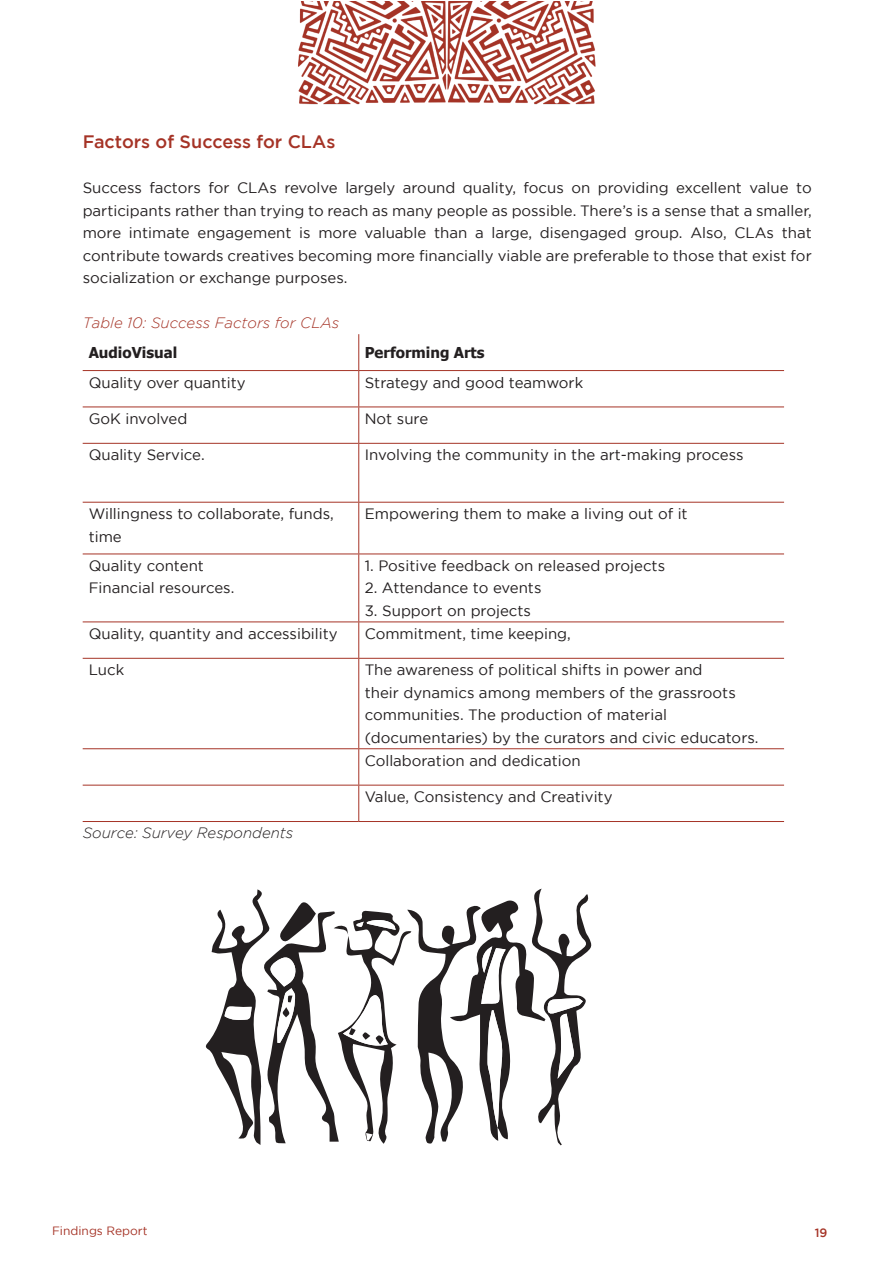
<style>
.page{position:relative;width:893px;height:1263px;background:#fff}
.page>*{position:absolute;margin:0;border:0;box-sizing:border-box;transform-origin:0 0}
.t1{font:500 18px "Gotham";color:#a53326}
.t2{font:15px/22.5px "Gotham";color:#231f20}
.t3{font:italic 300 15px "Gotham";color:#a53326}
.t4{font:700 15px "Tahoma";color:#231f20}
.t5{font:italic 300 15px "Gotham";color:#231f20}
.t6{font:12px "Gotham";color:#a53326}
.t7{font:500 12px "Gotham";color:#a53326}
</style>
<div class="page">
<img style="left:298px;top:1px;width:298px;height:103px">
<hr style="left:358px;top:334px;width:1px;height:36px;background:#a53326">
<hr style="left:358px;top:371px;width:1px;height:36px;background:#a53326">
<hr style="left:358px;top:407px;width:1px;height:36px;background:#a53326">
<hr style="left:358px;top:444px;width:1px;height:58px;background:#a53326">
<hr style="left:358px;top:503px;width:1px;height:51px;background:#a53326">
<hr style="left:358px;top:554px;width:1px;height:67px;background:#a53326">
<hr style="left:358px;top:622px;width:1px;height:36px;background:#a53326">
<hr style="left:358px;top:659px;width:1px;height:89px;background:#a53326">
<hr style="left:358px;top:749px;width:1px;height:36px;background:#a53326">
<hr style="left:358px;top:785px;width:1px;height:36px;background:#a53326">
<hr style="left:83px;top:370px;width:276px;height:1px;background:#a53326">
<hr style="left:359px;top:370px;width:425px;height:1px;background:#a53326">
<hr style="left:83px;top:407px;width:276px;height:1px;background:#a53326">
<hr style="left:359px;top:407px;width:425px;height:1px;background:#a53326">
<hr style="left:83px;top:443px;width:276px;height:1px;background:#a53326">
<hr style="left:359px;top:443px;width:425px;height:1px;background:#a53326">
<hr style="left:83px;top:502px;width:276px;height:1px;background:#a53326">
<hr style="left:359px;top:502px;width:425px;height:1px;background:#a53326">
<hr style="left:83px;top:554px;width:276px;height:1px;background:#a53326">
<hr style="left:359px;top:554px;width:425px;height:1px;background:#a53326">
<hr style="left:83px;top:621px;width:276px;height:1px;background:#a53326">
<hr style="left:359px;top:621px;width:425px;height:1px;background:#a53326">
<hr style="left:83px;top:658px;width:276px;height:1px;background:#a53326">
<hr style="left:359px;top:658px;width:425px;height:1px;background:#a53326">
<hr style="left:83px;top:748px;width:276px;height:1px;background:#a53326">
<hr style="left:359px;top:748px;width:425px;height:1px;background:#a53326">
<hr style="left:83px;top:785px;width:276px;height:1px;background:#a53326">
<hr style="left:359px;top:785px;width:425px;height:1px;background:#a53326">
<hr style="left:83px;top:821px;width:276px;height:1px;background:#a53326">
<hr style="left:359px;top:821px;width:425px;height:1px;background:#a53326">
<svg style="left:205px;top:889px;width:387px;height:256px"></svg>
<p class="t1" style="left:83px;top:132px;width:254px">Factors of Success for CLAs</p>
<p class="t2" style="left:83px;top:176px;width:731px;text-align:justify">Success factors for CLAs revolve largely around quality, focus on providing excellent value to participants rather than trying to reach as many people as possible. There’s is a sense that a smaller, more intimate engagement is more valuable than a large, disengaged group. Also, CLAs that contribute towards creatives becoming more financially viable are preferable to those that exist for socialization or exchange purposes.</p>
<p class="t3" style="left:83px;top:315px;width:258px">Table 10: Success Factors for CLAs</p>
<p class="t4" style="left:89px;top:342px;width:90px">AudioVisual</p>
<p class="t4" style="left:365px;top:342px;width:121px">Performing Arts</p>
<p class="t2" style="left:89px;top:371px;width:159px">Quality over quantity</p>
<p class="t2" style="left:365px;top:371px;width:220px">Strategy and good teamwork</p>
<p class="t2" style="left:89px;top:407px;width:100px">GoK involved</p>
<p class="t2" style="left:365px;top:407px;width:65px">Not sure</p>
<p class="t2" style="left:89px;top:443px;width:118px">Quality Service.</p>
<p class="t2" style="left:365px;top:443px;width:380px">Involving the community in the art-making process</p>
<p class="t2" style="left:89px;top:502px;width:247px">Willingness to collaborate, funds, time</p>
<p class="t2" style="left:365px;top:502px;width:324px">Empowering them to make a living out of it</p>
<p class="t2" style="left:89px;top:554px;width:117px">Quality content</p>
<p class="t2" style="left:89px;top:577px;width:147px">Financial resources.</p>
<p class="t2" style="left:365px;top:554px;width:302px">1. Positive feedback on released projects</p>
<p class="t2" style="left:365px;top:577px;width:178px">2. Attendance to events</p>
<p class="t2" style="left:365px;top:599px;width:168px">3. Support on projects</p>
<p class="t2" style="left:89px;top:622px;width:251px">Quality, quantity and accessibility</p>
<p class="t2" style="left:365px;top:622px;width:208px">Commitment, time keeping,</p>
<p class="t2" style="left:89px;top:658px;width:37px">Luck</p>
<p class="t2" style="left:365px;top:658px;width:395px">The awareness of political shifts in power and<br>their dynamics among members of the grassroots communities. The production of material (documentaries) by the curators and civic educators.</p>
<p class="t2" style="left:365px;top:749px;width:217px">Collaboration and dedication</p>
<p class="t2" style="left:365px;top:785px;width:249px">Value, Consistency and Creativity</p>
<p class="t5" style="left:83px;top:825px;width:212px">Source: Survey Respondents</p>
<p class="t6" style="left:52px;top:1224px;width:97px">Findings Report</p>
<p class="t7" style="left:815px;top:1225px;width:14px">19</p>
</div>
